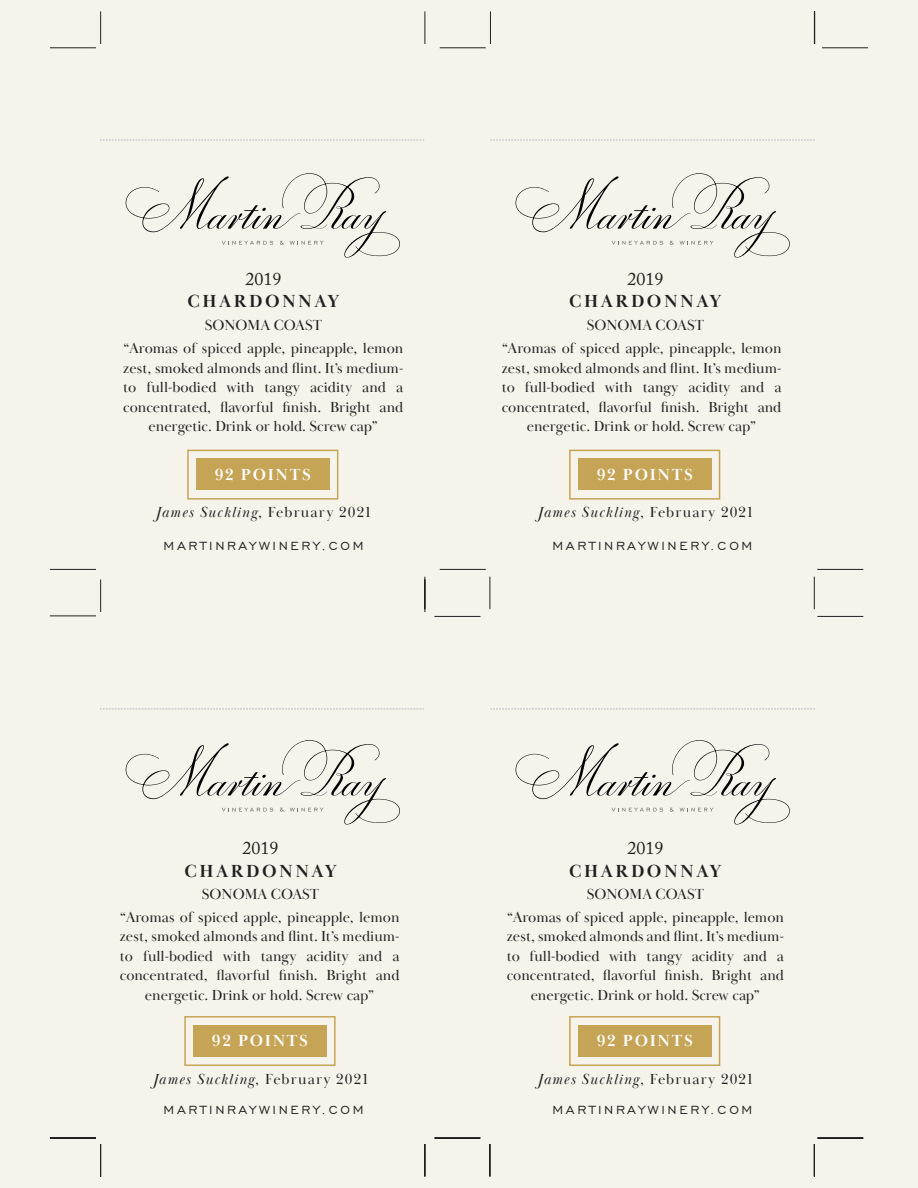
<style>
.page{position:relative;width:918px;height:1188px;background:#f6f3eb}
.page>*{position:absolute;margin:0;border:0;box-sizing:border-box;transform-origin:0 0}
.t1{font:700 18px/22.5px "Baskerville Display PT";letter-spacing:.14em;color:#231f20;text-align:center}
.t2{font:700 16.5px "Baskerville Display PT";letter-spacing:.1em;color:#fff}
.Review{font:15px/19.5px "Baskerville Display PT";color:#231f20;text-align:center}
.t3{font:italic 15px "Baskerville Display PT";letter-spacing:.08em;color:#231f20}
.t4{font:15px "Engravers Gothic BT";letter-spacing:.18em;color:#231f20}
.s1{font-family:"Adobe Caslon Pro";font-weight:400}
.s2{font-style:normal}
</style>
<div class="page">
<svg style="left:490px;top:140px;width:325px;height:1px"></svg>
<svg style="left:100px;top:140px;width:324px;height:1px"></svg>
<svg style="left:490px;top:708px;width:325px;height:2px"></svg>
<svg style="left:100px;top:708px;width:324px;height:2px"></svg>
<hr style="left:425px;top:577px;width:1px;height:32px;background:#231f20">
<hr style="left:817px;top:616px;width:46px;height:1px;background:#231f20">
<hr style="left:490px;top:577px;width:1px;height:32px;background:#231f20">
<hr style="left:814px;top:577px;width:1px;height:32px;background:#231f20">
<hr style="left:425px;top:11px;width:1px;height:33px;background:#231f20">
<hr style="left:100px;top:11px;width:1px;height:33px;background:#231f20">
<hr style="left:50px;top:48px;width:46px;height:1px;background:#231f20">
<hr style="left:50px;top:569px;width:46px;height:1px;background:#231f20">
<hr style="left:425px;top:580px;width:1px;height:32px;background:#231f20">
<hr style="left:100px;top:580px;width:1px;height:32px;background:#231f20">
<hr style="left:50px;top:616px;width:46px;height:1px;background:#231f20">
<hr style="left:50px;top:1137px;width:46px;height:1px;background:#231f20">
<hr style="left:490px;top:11px;width:1px;height:33px;background:#231f20">
<hr style="left:440px;top:48px;width:46px;height:1px;background:#231f20">
<hr style="left:440px;top:569px;width:46px;height:1px;background:#231f20">
<hr style="left:817px;top:569px;width:46px;height:1px;background:#231f20">
<hr style="left:434px;top:616px;width:46px;height:1px;background:#231f20">
<hr style="left:814px;top:11px;width:1px;height:33px;background:#231f20">
<hr style="left:822px;top:48px;width:46px;height:1px;background:#231f20">
<hr style="left:50px;top:1138px;width:46px;height:1px;background:#231f20">
<hr style="left:100px;top:1144px;width:1px;height:33px;background:#231f20">
<hr style="left:425px;top:1144px;width:1px;height:33px;background:#231f20">
<hr style="left:490px;top:1144px;width:1px;height:33px;background:#231f20">
<hr style="left:814px;top:1144px;width:1px;height:33px;background:#231f20">
<hr style="left:817px;top:1138px;width:46px;height:1px;background:#231f20">
<hr style="left:434px;top:1138px;width:46px;height:1px;background:#231f20">
<svg style="left:126px;top:740px;width:274px;height:85px"></svg>
<svg style="left:126px;top:173px;width:274px;height:85px"></svg>
<svg style="left:516px;top:740px;width:274px;height:85px"></svg>
<svg style="left:516px;top:173px;width:274px;height:85px"></svg>
<div style="left:196px;top:459px;width:134px;height:31px;background:#c6a456"></div>
<div style="left:187px;top:450px;width:151px;height:50px;border:2px solid #c6a456"></div>
<div style="left:578px;top:459px;width:134px;height:31px;background:#c6a456"></div>
<div style="left:569px;top:450px;width:151px;height:50px;border:2px solid #c6a456"></div>
<div style="left:193px;top:1025px;width:134px;height:31px;background:#c6a456"></div>
<div style="left:184px;top:1016px;width:152px;height:50px;border:2px solid #c6a456"></div>
<div style="left:578px;top:1025px;width:134px;height:31px;background:#c6a456"></div>
<div style="left:569px;top:1016px;width:151px;height:50px;border:2px solid #c6a456"></div>
<p class="t1" style="left:187px;top:268px;width:154px"><span class="s1">2019<br></span>CHARDONNAY</p>
<p class="Review" style="left:205px;top:315px;width:119px">SONOMA COAST</p>
<p class="Review" style="left:123px;top:339px;width:282px">“Aromas of spiced apple, pineapple, lemon zest, smoked almonds and flint. It’s medium&shy;to full-bodied with tangy acidity and a concentrated, flavorful finish. Bright and energetic. Drink or hold. Screw cap”</p>
<p class="t2" style="left:215px;top:465px;width:97px">92 POINTS</p>
<p class="t3" style="left:156px;top:504px;width:216px">James Suckling<span class="s2">, February 2021</span></p>
<p class="t4" style="left:164px;top:537px;width:201px">MARTINRAYWINERY.COM</p>
<p class="t1" style="left:569px;top:268px;width:154px"><span class="s1">2019<br></span>CHARDONNAY</p>
<p class="Review" style="left:587px;top:315px;width:119px">SONOMA COAST</p>
<p class="Review" style="left:502px;top:339px;width:281px">“Aromas of spiced apple, pineapple, lemon zest, smoked almonds and flint. It’s medium&shy;to full-bodied with tangy acidity and a concentrated, flavorful finish. Bright and energetic. Drink or hold. Screw cap”</p>
<p class="t2" style="left:597px;top:465px;width:97px">92 POINTS</p>
<p class="t3" style="left:538px;top:504px;width:216px">James Suckling<span class="s2">, February 2021</span></p>
<p class="t4" style="left:553px;top:537px;width:201px">MARTINRAYWINERY.COM</p>
<p class="t1" style="left:185px;top:837px;width:154px"><span class="s1">2019<br></span>CHARDONNAY</p>
<p class="Review" style="left:202px;top:885px;width:119px">SONOMA COAST</p>
<p class="t1" style="left:569px;top:837px;width:154px"><span class="s1">2019<br></span>CHARDONNAY</p>
<p class="Review" style="left:587px;top:885px;width:119px">SONOMA COAST</p>
<p class="Review" style="left:120px;top:908px;width:281px">“Aromas of spiced apple, pineapple, lemon zest, smoked almonds and flint. It’s medium&shy;to full-bodied with tangy acidity and a concentrated, flavorful finish. Bright and energetic. Drink or hold. Screw cap”</p>
<p class="Review" style="left:507px;top:908px;width:279px">“Aromas of spiced apple, pineapple, lemon zest, smoked almonds and flint. It’s medium&shy;to full-bodied with tangy acidity and a concentrated, flavorful finish. Bright and energetic. Drink or hold. Screw cap”</p>
<p class="t2" style="left:212px;top:1031px;width:97px">92 POINTS</p>
<p class="t3" style="left:153px;top:1070px;width:216px">James Suckling<span class="s2">, February 2021</span></p>
<p class="t4" style="left:164px;top:1102px;width:201px">MARTINRAYWINERY.COM</p>
<p class="t2" style="left:597px;top:1031px;width:97px">92 POINTS</p>
<p class="t3" style="left:538px;top:1070px;width:216px">James Suckling<span class="s2">, February 2021</span></p>
<p class="t4" style="left:553px;top:1102px;width:201px">MARTINRAYWINERY.COM</p>
</div>
